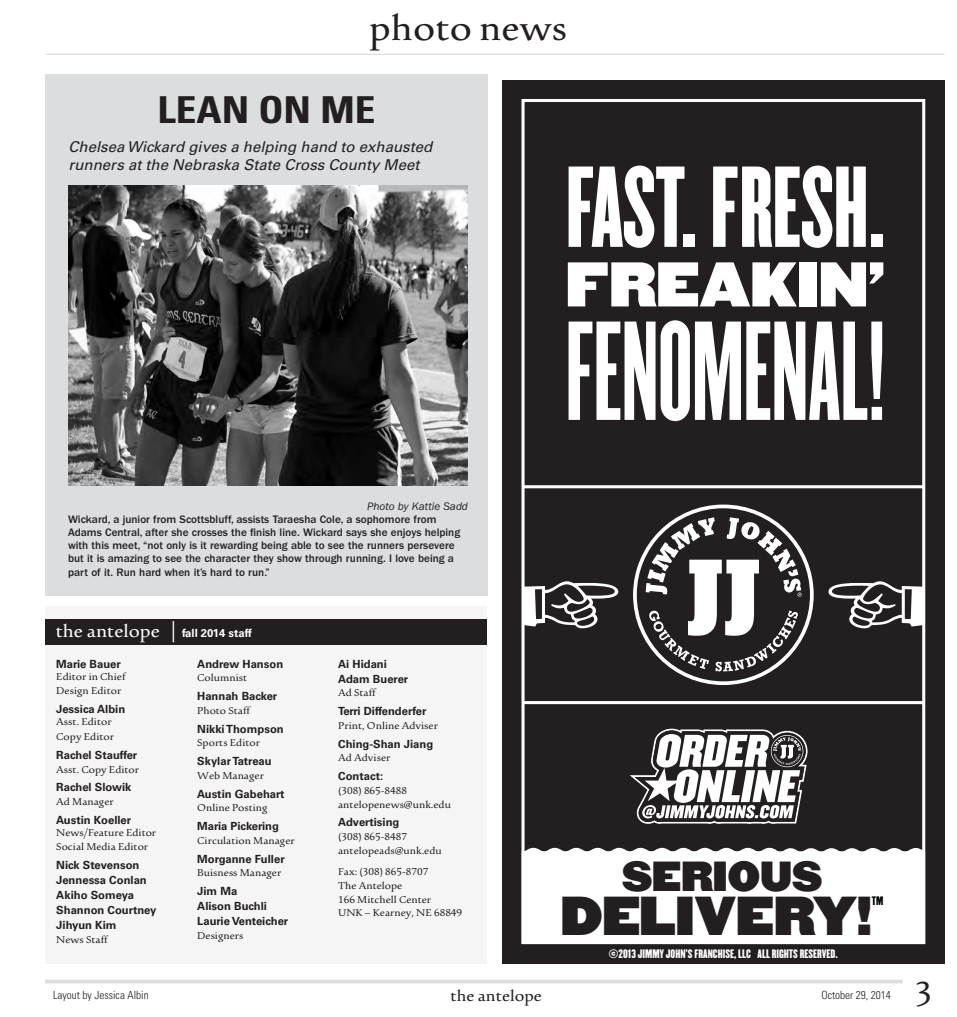
<style>
.page{position:relative;width:957px;height:1017px;background:#fff}
.page>*{position:absolute;margin:0;border:0;box-sizing:border-box;transform-origin:0 0}
.t1{font:123px "Champion HTF Bantamweight";color:#fff}
.t2{font:100.38px "Champion HTF Featherweight";color:#fff}
.t3{font:55.12px "Champion HTF Heavyweight";color:#fff}
.t4{font:48px "Champion HTF Heavyweight";letter-spacing:-.02em;color:#231f20}
.Infobox_head{font:40px "Urdu Typesetting";color:#231f20}
.SA_photo_title{font:700 condensed 37.12px "Univers LT Std";color:#231f20;scale:1.11 1}
.t5{font:36.75px "Champion HTF Heavyweight";color:#231f20}
.Infobox_head-2{font:36.25px "Urdu Typesetting";color:#231f20}
.Infobox_head-3{font:17.5px "Urdu Typesetting";color:#231f20}
.t6{font:italic 15px/18.8px "Univers LT Std";color:#231f20}
.Infobox_head-4{font:11.25px/13.8px "Urdu Typesetting";color:#231f20}
.Photo_credit{font:500 11.25px/13.1px "ITC Franklin Gothic Std";color:#231f20}
.Infobox_head-5{font:700 11.25px/13.8px "Univers LT Std";color:#231f20}
.Infobox_head-6{font:300 condensed 11.25px "Univers LT Std";color:#231f20}
.Infobox_head-7{font:700 11.25px "Univers LT Std";color:#fff}
.Photo_credit-2{font:italic 11.25px "ITC Franklin Gothic Std";color:#231f20}
.t7{font:10.75px "Champion HTF Lightweight";color:#fff}
.t8{font:10.75px "Champion HTF Lightweight";color:#000001}
.s1{font-family:"Urdu Typesetting";font-weight:400;font-size:20px}
.s2{font-weight:300;font-size:21.25px}
.s3{font-family:"Univers LT Std";font-weight:700}
.s4{font-family:"Urdu Typesetting";font-weight:400}
</style>
<div class="page">
<hr style="left:45px;top:980px;width:857px;height:3px;background:#dcdddf">
<hr style="left:46px;top:54px;width:898px;height:1px;background:#dcdddf">
<div style="left:46px;top:606px;width:441px;height:357px;background:#f5f5f6"></div>
<div style="left:46px;top:619px;width:441px;height:26px;background:#231f20"></div>
<div style="left:502px;top:80px;width:442px;height:883px;background:#231f20"></div>
<svg style="left:630px;top:729px;width:177px;height:95px"></svg>
<div style="left:523px;top:853px;width:400px;height:89px;background:#fff"></div>
<div style="left:521px;top:99px;width:404px;height:845px;border:3px solid #fff"></div>
<svg style="left:523px;top:581px;width:95px;height:47px"></svg>
<svg style="left:828px;top:581px;width:94px;height:47px"></svg>
<svg style="left:522px;top:848px;width:401px;height:8px"></svg>
<hr style="left:523px;top:701px;width:400px;height:3px;background:#fff">
<hr style="left:523px;top:485px;width:400px;height:3px;background:#fff">
<svg style="left:633px;top:505px;width:180px;height:180px"></svg>
<div style="left:636px;top:508px;width:173px;height:173px;background:#231f20;border-radius:50%"></div>
<svg style="left:645px;top:517px;width:156px;height:154px"></svg>
<div style="left:45px;top:74px;width:442px;height:522px;background:#dcdddf"></div>
<img style="left:69px;top:185px;width:399px;height:300px">
<p class="Infobox_head" style="left:369px;top:3px;width:199px">photo news</p>
<p class="SA_photo_title" style="left:157px;top:88px;width:198px">LEAN ON ME</p>
<p class="t6" style="left:68px;top:137px;width:365px">Chelsea Wickard gives a helping hand to exhausted runners at the Nebraska State Cross County Meet</p>
<p class="Photo_credit-2" style="left:367px;top:500px;width:102px">Photo by Kattie Sadd</p>
<p class="Photo_credit" style="left:68px;top:513px;width:393px">Wickard, a junior from Scottsbluff, assists Taraesha Cole, a sophomore from Adams Central, after she crosses the finish line. Wickard says she enjoys helping with this meet, “not only is it rewarding being able to see the runners persevere but it is amazing to see the character they show through running. I love being a part of it. Run hard when it’s hard to run.”</p>
<p class="Infobox_head-7" style="left:56px;top:626px;width:198px"><span class="s1">the antelope</span> <span class="s2">|</span> fall 2014 staff</p>
<p class="Infobox_head-4" style="left:56px;top:657px;width:71px;line-height:12.5px"><span class="s3">Marie Bauer<br></span>Editor in Chief</p>
<p class="Infobox_head-4" style="left:56px;top:681px;width:70px;line-height:18.8px">Design Editor<br><span class="s3">Jessica Albin</span></p>
<p class="Infobox_head-4" style="left:56px;top:714px;width:59px;line-height:15px">Asst. Editor<br>Copy Editor</p>
<p class="Infobox_head-4" style="left:56px;top:748px;width:84px"><span class="s3">Rachel Stauffer<br></span>Asst. Copy Editor</p>
<p class="Infobox_head-5" style="left:56px;top:781px;width:77px">Rachel Slowik<br><span class="s4">Ad Manager</span></p>
<p class="Infobox_head-4" style="left:56px;top:814px;width:101px;line-height:12.5px"><span class="s3">Austin Koeller<br></span>News/Feature Editor</p>
<p class="Infobox_head-4" style="left:56px;top:837px;width:93px;line-height:18.8px">Social Media Editor<br><span class="s3">Nick Stevenson</span></p>
<p class="Infobox_head-5" style="left:56px;top:872px;width:102px;line-height:15px">Jennessa Conlan<br>Akiho Someya<br>Shannon Courtney<br>Jihyun Kim</p>
<p class="Infobox_head-4" style="left:56px;top:932px;width:53px">News Staff</p>
<p class="Infobox_head-5" style="left:197px;top:657px;width:87px">Andrew Hanson<br><span class="s4">Columnist</span></p>
<p class="Infobox_head-5" style="left:197px;top:689px;width:82px">Hannah Backer<br><span class="s4">Photo Staff</span></p>
<p class="Infobox_head-5" style="left:197px;top:722px;width:88px">Nikki Thompson<br><span class="s4">Sports Editor</span></p>
<p class="Infobox_head-5" style="left:197px;top:754px;width:76px">Skylar Tatreau<br><span class="s4">Web Manager</span></p>
<p class="Infobox_head-5" style="left:197px;top:787px;width:89px">Austin Gabehart<br><span class="s4">Online Posting</span></p>
<p class="Infobox_head-4" style="left:197px;top:819px;width:99px"><span class="s3">Maria Pickering<br></span>Circulation Manager</p>
<p class="Infobox_head-4" style="left:197px;top:852px;width:89px"><span class="s3">Morganne Fuller<br></span>Buisness Manager</p>
<p class="Infobox_head-5" style="left:197px;top:884px;width:93px;line-height:15px">Jim Ma<br>Alison Buchli<br>Laurie Venteicher</p>
<p class="Infobox_head-4" style="left:197px;top:928px;width:48px">Designers</p>
<p class="Infobox_head-5" style="left:338px;top:656px;width:72px;line-height:15px">Ai Hidani<br>Adam Buerer</p>
<p class="Infobox_head-5" style="left:338px;top:683px;width:90px;line-height:18.8px"><span class="s4">Ad Staff<br></span>Terri Diffenderfer</p>
<p class="Infobox_head-4" style="left:338px;top:716px;width:101px;line-height:18.8px">Print, Online Adviser<br><span class="s3">Ching-Shan Jiang</span></p>
<p class="Infobox_head-4" style="left:338px;top:748px;width:54px;line-height:18.8px">Ad Adviser<br><span class="s3">Contact:</span></p>
<p class="Infobox_head-4" style="left:338px;top:783px;width:114px">(308) 865-8488 antelopenews@unk.edu</p>
<p class="Infobox_head-4" style="left:338px;top:816px;width:105px"><span class="s3">Advertising<br></span>(308) 865-8487 antelopeads@unk.edu</p>
<p class="Infobox_head-4" style="left:338px;top:864px;width:125px">Fax: (308) 865-8707<br>The Antelope<br>166 Mitchell Center<br>UNK – Kearney, NE 68849</p>
<p class="t2" style="left:565px;top:145px;width:321px">FAST. FRESH.</p>
<p class="t3" style="left:565px;top:249px;width:321px">FREAKIN’</p>
<p class="t1" style="left:565px;top:298px;width:321px">FENOMENAL!</p>
<p class="t5" style="left:622px;top:853px;width:202px">SERIOUS</p>
<p class="t4" style="left:561px;top:885px;width:312px">DELIVERY!</p>
<p class="t8" style="left:871px;top:894px;width:13px">TM</p>
<p class="t7" style="left:608px;top:946px;width:230px">©2013 JIMMY JOHN’S FRANCHISE, LLC ALL RIGHTS RESERVED.</p>
<p class="Infobox_head-6" style="left:53px;top:988px;width:97px">Layout by Jessica Albin</p>
<p class="Infobox_head-3" style="left:450px;top:985px;width:93px">the antelope</p>
<p class="Infobox_head-6" style="left:821px;top:988px;width:71px">October 29, 2014</p>
<p class="Infobox_head-2" style="left:914px;top:971px;width:20px">3</p>
</div>
